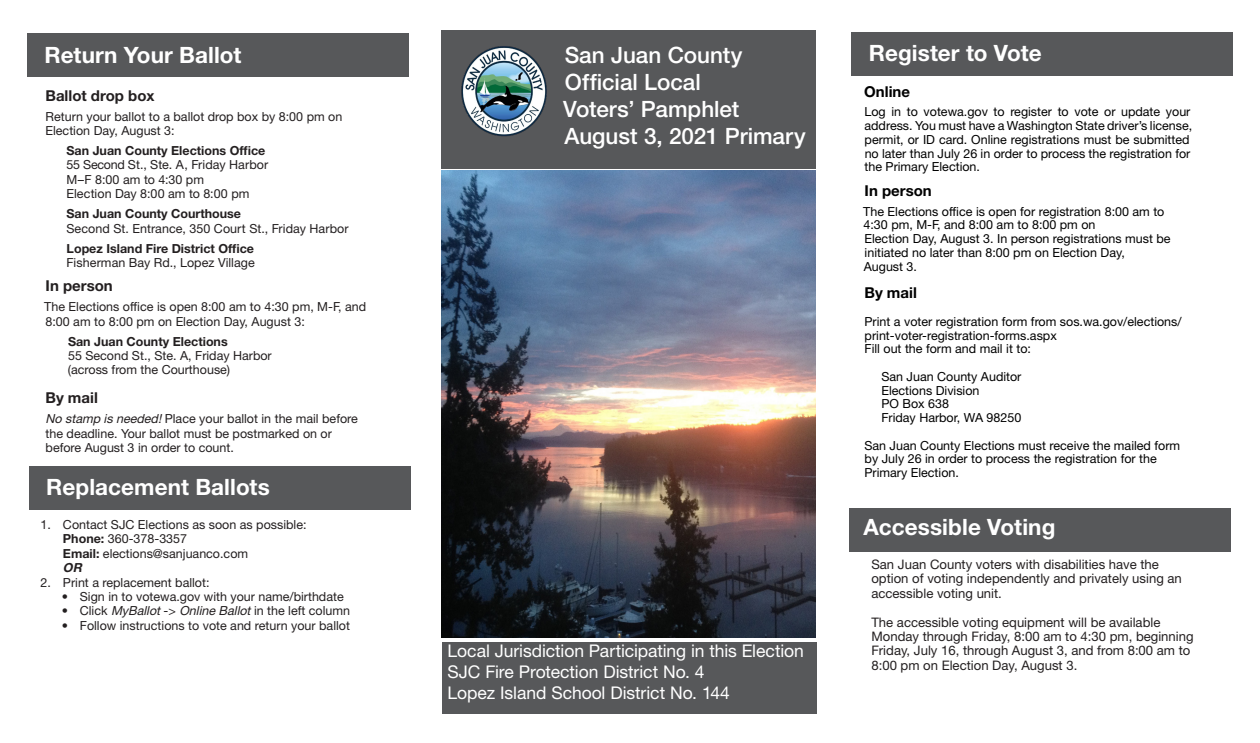
<style>
.page{position:relative;width:1260px;height:743px;background:#fff}
.page>*{position:absolute;margin:0;border:0;box-sizing:border-box;transform-origin:0 0}
.Paragraph_Style_1{font:700 22.5px "Helvetica Neue LT Std";letter-spacing:.005em;color:#fff}
.Paragraph_Style_1-2{font:500 22.5px/27px "Helvetica Neue LT Std";color:#fff}
.Paragraph_Style_1-3{font:17.5px/21px "Helvetica Neue LT Std";letter-spacing:-.005em;color:#fff}
.t1{font:700 15px "Helvetica Neue LT Std";color:#231f20}
.t2{font:700 15px "Helvetica Neue LT Std";color:#000}
.t3{font:13.12px/14.4px "Helvetica Neue LT Std";color:#231f20}
.Subheading_3{font:12.5px/14.4px "Helvetica Neue LT Std";color:#231f20}
.t4{font:12.5px/13.8px "Helvetica Neue LT Std";color:#000}
.Subheading_3-2{font:700 12.5px/14.4px "Helvetica Neue LT Std";color:#231f20}
.s1{font-weight:700}
.s2{font-weight:400}
.s3{font-style:italic}
.s4{font-weight:700;font-style:italic}
</style>
<div class="page">
<div style="left:441px;top:30px;width:374px;height:139px;background:#57585a"></div>
<img style="left:461px;top:46px;width:86px;height:90px">
<div style="left:851px;top:32px;width:382px;height:43px;background:#57585a"></div>
<div style="left:27px;top:34px;width:382px;height:43px;background:#57585a"></div>
<div style="left:29px;top:466px;width:381px;height:43px;background:#57585a"></div>
<div style="left:443px;top:641px;width:374px;height:72px;background:#57585a"></div>
<div style="left:850px;top:508px;width:381px;height:43px;background:#57585a"></div>
<img style="left:441px;top:171px;width:374px;height:466px">
<p class="Paragraph_Style_1" style="left:45px;top:41px;width:198px">Return Your Ballot</p>
<p class="Paragraph_Style_1" style="left:869px;top:39px;width:174px">Register to Vote</p>
<p class="Paragraph_Style_1-2" style="left:563px;top:41px;width:244px">San Juan County<br>Official Local<br>Voters’ Pamphlet<br>August 3, 2021 Primary</p>
<p class="t2" style="left:864px;top:82px;width:47px">Online</p>
<p class="t4" style="left:865px;top:105px;width:329px">Log in to votewa.gov to register to vote or update your address. You must have a Washington State driver’s license, permit, or ID card. Online registrations must be submitted no later than July 26 in order to process the registration for the Primary Election.</p>
<p class="t2" style="left:865px;top:182px;width:69px">In person</p>
<p class="t4" style="left:863px;top:204px;width:309px">The Elections office is open for registration 8:00 am to 4:30 pm, M-F, and 8:00 am to 8:00 pm on<br>Election Day, August 3. In person registrations must be initiated no later than 8:00 pm on Election Day,</p>
<p class="t4" style="left:864px;top:259px;width:55px">August 3.</p>
<p class="t2" style="left:864px;top:283px;width:54px">By mail</p>
<p class="t4" style="left:865px;top:314px;width:319px">Print a voter registration form from sos.wa.gov/elections/ print-voter-registration-forms.aspx<br>Fill out the form and mail it to:</p>
<p class="t4" style="left:881px;top:369px;width:142px">San Juan County Auditor<br>Elections Division<br>PO Box 638<br>Friday Harbor, WA 98250</p>
<p class="t4" style="left:864px;top:438px;width:317px">San Juan County Elections must receive the mailed form by July 26 in order to process the registration for the<br>Primary Election.</p>
<p class="t1" style="left:45px;top:86px;width:111px">Ballot drop box</p>
<p class="Subheading_3" style="left:46px;top:109px;width:298px">Return your ballot to a ballot drop box by 8:00 pm on<br>Election Day, August 3:</p>
<p class="Subheading_3" style="left:66px;top:143px;width:203px"><span class="s1">San Juan County Elections Office<br></span>55 Second St., Ste. A, Friday Harbor<br>M–F 8:00 am to 4:30 pm<br>Election Day 8:00 am to 8:00 pm</p>
<p class="Subheading_3" style="left:66px;top:206px;width:284px"><span class="s1">San Juan County Courthouse<br></span>Second St. Entrance, 350 Court St., Friday Harbor</p>
<p class="Subheading_3-2" style="left:67px;top:241px;width:190px">Lopez Island Fire District Office<br><span class="s2">Fisherman Bay Rd., Lopez Village</span></p>
<p class="t1" style="left:46px;top:276px;width:69px">In person</p>
<p class="Subheading_3" style="left:44px;top:299px;width:324px">The Elections office is open 8:00 am to 4:30 pm, M-F, and<br>8:00 am to 8:00 pm on Election Day, August 3:</p>
<p class="Subheading_3" style="left:68px;top:334px;width:205px"><span class="s1">San Juan County Elections<br></span>55 Second St., Ste. A, Friday Harbor (across from the Courthouse)</p>
<p class="t1" style="left:45px;top:388px;width:54px">By mail</p>
<p class="Subheading_3" style="left:46px;top:411px;width:314px"><span class="s3">No stamp is needed!</span>Place your ballot in the mail before the deadline. Your ballot must be postmarked on or before August 3 in order to count.</p>
<p class="Paragraph_Style_1" style="left:46px;top:473px;width:225px">Replacement Ballots</p>
<p class="Subheading_3" style="left:63px;top:517px;width:245px;text-indent:-22px">1. Contact SJC Elections as soon as possible:<br><span class="s1">Phone:</span> 360-378-3357</p>
<p class="Subheading_3" style="left:63px;top:546px;width:187px"><span class="s1">Email:</span> elections@sanjuanco.com<br><span class="s4">OR</span></p>
<p class="Subheading_3" style="left:40px;top:574px;width:171px">2. Print a replacement ballot:</p>
<p class="Subheading_3" style="left:62px;top:589px;width:283px">• Sign in to votewa.gov with your name/birthdate</p>
<p class="Subheading_3" style="left:62px;top:603px;width:290px">• Click <span class="s3">MyBallot</span>-&gt; <span class="s3">Online Ballot</span>in the left column</p>
<p class="Subheading_3" style="left:62px;top:617px;width:290px">• Follow instructions to vote and return your ballot</p>
<p class="Paragraph_Style_1-3" style="left:447px;top:640px;width:358px">Local Jurisdiction Participating in this Election<br>SJC Fire Protection District No. 4</p>
<p class="Paragraph_Style_1-3" style="left:448px;top:682px;width:284px">Lopez Island School District No. 144</p>
<p class="Paragraph_Style_1" style="left:864px;top:513px;width:193px">Accessible Voting</p>
<p class="t3" style="left:871px;top:557px;width:312px">San Juan County voters with disabilities have the option of voting independently and privately using an accessible voting unit.</p>
<p class="t3" style="left:871px;top:614px;width:324px">The accessible voting equipment will be available Monday through Friday, 8:00 am to 4:30 pm, beginning Friday, July 16, through August 3, and from 8:00 am to 8:00 pm on Election Day, August 3.</p>
</div>
